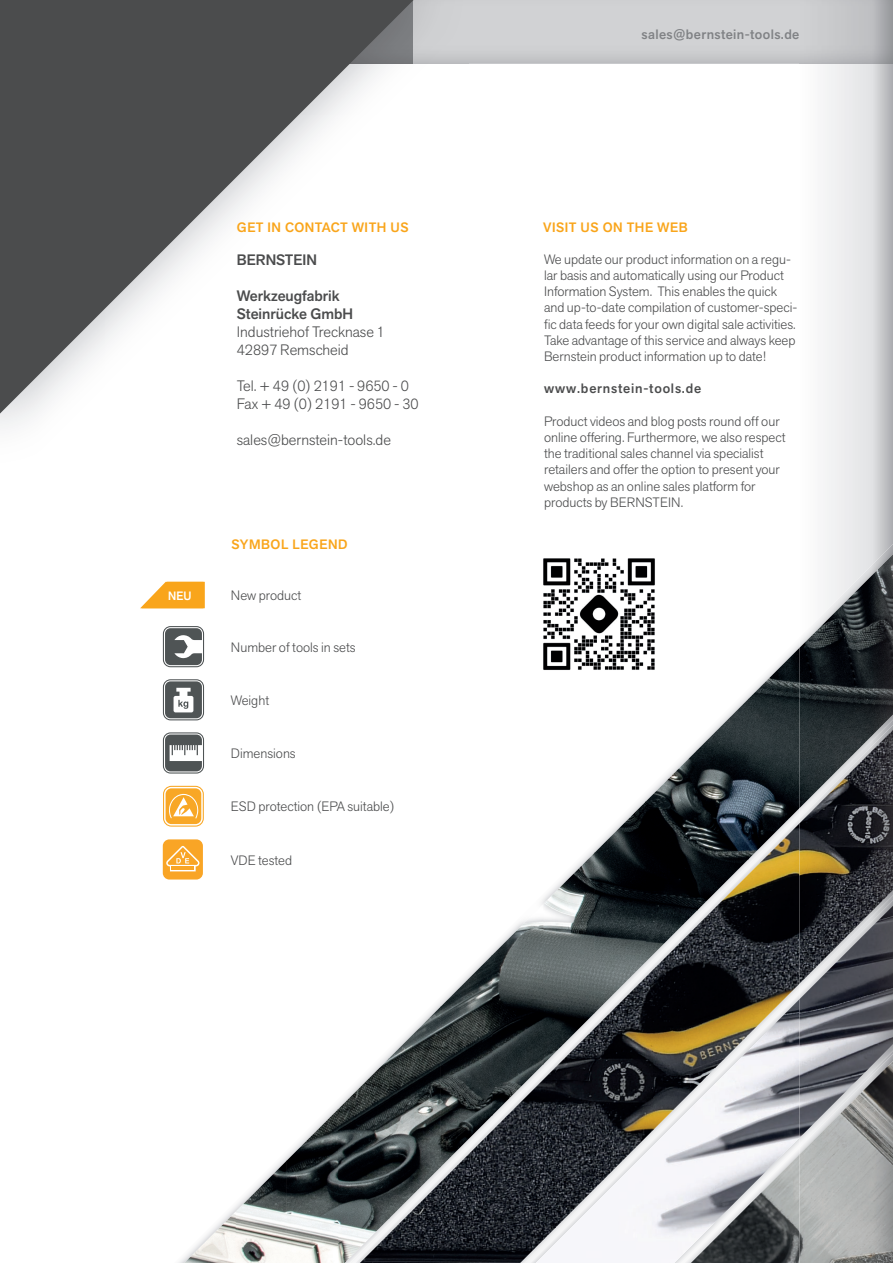
<style>
.page{position:relative;width:893px;height:1263px;background:#fff}
.page>*{position:absolute;margin:0;border:0;box-sizing:border-box;transform-origin:0 0}
.t1{font:300 15px/18px "Akzid Grtsk Next";color:#4b4c4d}
.t2{font:500 15px/18px "Akzid Grtsk Next";color:#4b4c4d}
.t3{font:300 13.5px/16.2px "Akzid Grtsk Next";color:#4b4c4d}
.t4{font:500 13.5px "Akzid Grtsk Next";letter-spacing:.04em;color:#f9a51b}
.t5{font:500 13.5px "Akzid Grtsk Next";letter-spacing:.03em;color:#808285}
.t6{font:500 13.5px "Akzid Grtsk Next";letter-spacing:.06em;color:#4b4c4d}
.t7{font:500 12px "Akzid Grtsk Next";color:#fff}
</style>
<div class="page">
<div style="left:642px;top:29px;width:157px;height:12px;background:#d1d2d4"></div>
<svg style="left:0;top:0;width:414px;height:414px"></svg>
<img style="left:748px;top:648px;width:51px;height:165px">
<img style="left:697px;top:699px;width:52px;height:114px">
<img style="left:645px;top:750px;width:52px;height:63px">
<img style="left:629px;top:801px;width:17px;height:12px">
<img style="left:338px;top:1092px;width:12px;height:171px">
<img style="left:286px;top:1109px;width:52px;height:154px">
<img style="left:235px;top:1160px;width:52px;height:103px">
<img style="left:184px;top:1211px;width:52px;height:52px">
<img style="left:350px;top:813px;width:449px;height:450px">
<img style="left:701px;top:823px;width:98px;height:166px">
<img style="left:652px;top:921px;width:50px;height:68px">
<img style="left:603px;top:970px;width:50px;height:19px">
<img style="left:506px;top:1067px;width:19px;height:196px">
<img style="left:457px;top:1116px;width:50px;height:147px">
<img style="left:408px;top:1165px;width:50px;height:98px">
<img style="left:360px;top:1214px;width:49px;height:49px">
<img style="left:525px;top:989px;width:274px;height:274px">
<img style="left:536px;top:999px;width:263px;height:264px">
<img style="left:681px;top:1144px;width:118px;height:119px">
<img style="left:691px;top:1154px;width:108px;height:109px">
<svg style="left:140px;top:582px;width:65px;height:26px"></svg>
<svg style="left:163px;top:626px;width:41px;height:41px"></svg>
<svg style="left:163px;top:679px;width:41px;height:41px"></svg>
<svg style="left:163px;top:732px;width:41px;height:41px"></svg>
<div style="left:163px;top:786px;width:41px;height:41px;border:1px solid #f8a726;border-radius:8px"></div>
<div style="left:166px;top:788px;width:35px;height:36px;background:#f8a726;border-radius:6px"></div>
<svg style="left:169px;top:794px;width:29px;height:25px"></svg>
<svg style="left:163px;top:839px;width:40px;height:40px;background:#f9b247"></svg>
<img style="left:543px;top:558px;width:112px;height:112px">
<svg style="left:825px;top:64px;width:68px;height:480px"></svg>
<img style="left:825px;top:544px;width:68px;height:10px">
<img style="left:799px;top:554px;width:94px;height:166px">
<img style="left:799px;top:720px;width:94px;height:10px">
<img style="left:799px;top:730px;width:94px;height:165px">
<img style="left:799px;top:895px;width:94px;height:11px">
<img style="left:799px;top:906px;width:94px;height:144px">
<img style="left:799px;top:1050px;width:94px;height:11px">
<img style="left:799px;top:1061px;width:94px;height:202px">
<p class="t5" style="left:642px;top:26px;width:159px">sales@bernstein-tools.de</p>
<p class="t7" style="left:168px;top:588px;width:27px">NEUW</p>
<p class="t4" style="left:237px;top:219px;width:173px">GET IN CONTACT WITH US</p>
<p class="t4" style="left:543px;top:219px;width:146px">VISIT US ON THE WEB</p>
<p class="t2" style="left:237px;top:251px;width:82px">BERNSTEIN</p>
<p class="t2" style="left:237px;top:287px;width:118px">Werkzeugfabrik<br>Steinrücke GmbH</p>
<p class="t1" style="left:237px;top:322px;width:150px">Industriehof Trecknase 1<br>42897 Remscheid</p>
<p class="t1" style="left:237px;top:376px;width:183px">Tel. + 49 (0) 2191 - 9650 - 0<br>Fax + 49 (0) 2191 - 9650 - 30</p>
<p class="t1" style="left:237px;top:430px;width:156px">sales@bernstein-tools.de</p>
<p class="t4" style="left:232px;top:536px;width:118px">SYMBOL LEGEND</p>
<p class="t3" style="left:231px;top:587px;width:72px">New product</p>
<p class="t3" style="left:231px;top:639px;width:126px">Number of tools in sets</p>
<p class="t3" style="left:231px;top:692px;width:40px">Weight</p>
<p class="t3" style="left:231px;top:745px;width:66px">Dimensions</p>
<p class="t3" style="left:231px;top:798px;width:165px">ESD protection (EPA suitable)</p>
<p class="t3" style="left:231px;top:851px;width:63px">VDE tested</p>
<p class="t3" style="left:544px;top:251px;width:255px">We update our product information on a regu&shy;lar basis and automatically using our Product Information System. This enables the quick and up-to-date compilation of customer-speci&shy;fic data feeds for your own digital sale activities.<br>Take advantage of this service and always keep Bernstein product information up to date!</p>
<p class="t6" style="left:544px;top:380px;width:159px">www.bernstein-tools.de</p>
<p class="t3" style="left:544px;top:413px;width:243px">Product videos and blog posts round off our online offering. Furthermore, we also respect the traditional sales channel via specialist retailers and offer the option to present your webshop as an online sales platform for products by BERNSTEIN.</p>
</div>
